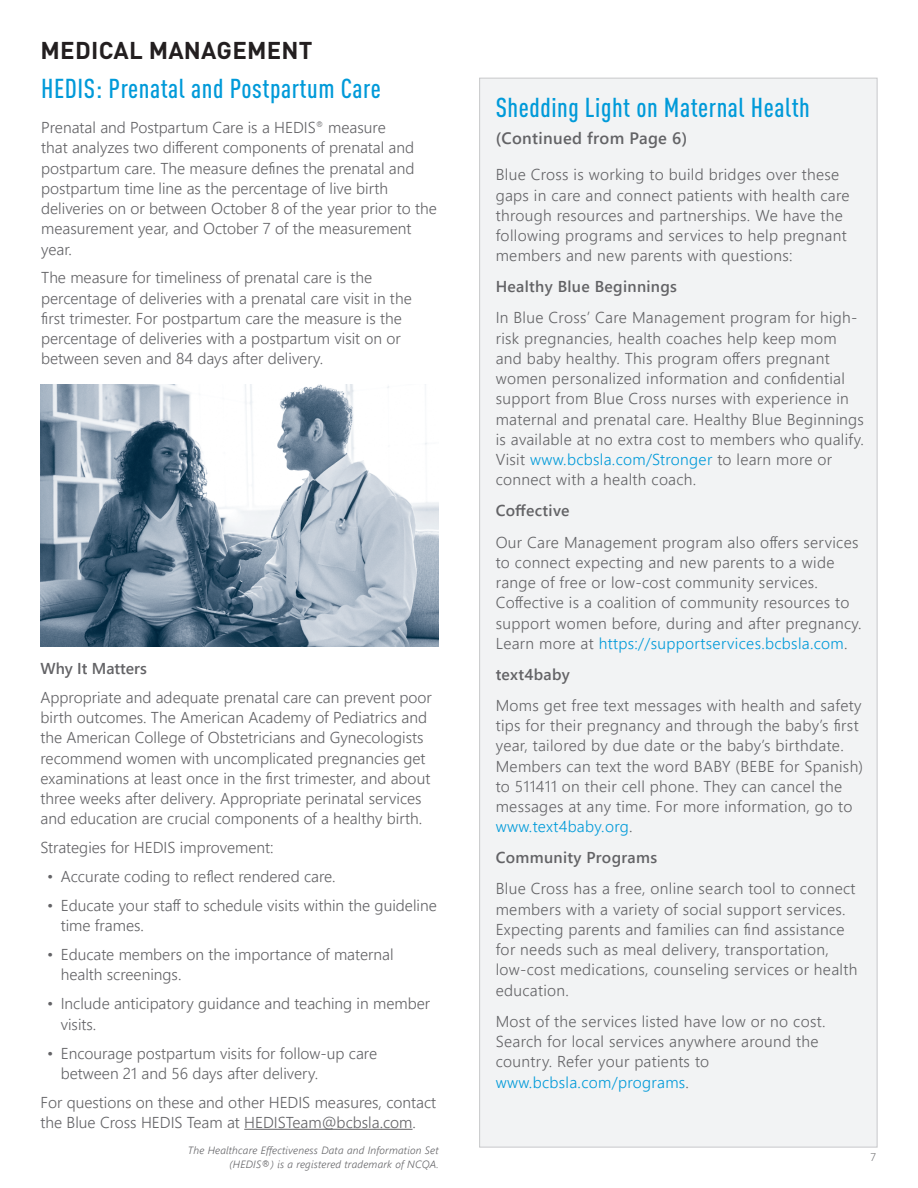
<style>
.page{position:relative;width:918px;height:1188px;background:#fff}
.page>*{position:absolute;margin:0;border:0;box-sizing:border-box;transform-origin:0 0}
.fine_print{font:500 condensed 27px "DINOT";letter-spacing:.02em;color:#009ad9}
.t1{font:700 24px "DINOT";letter-spacing:.01em;color:#231f20}
.fine_print-2{font:600 16.5px "Segoe UI";letter-spacing:.02em;color:#636366}
.fine_print-3{font:300 15.75px/20.2px "Segoe UI";letter-spacing:.01em;color:#636366}
.fine_print-4{font:600 15.75px "Segoe UI";letter-spacing:.02em;color:#636366}
.fine_print-5{font:600 15.75px "Segoe UI";color:#636366}
.fine_print-6{font:italic 300 10.5px/13.5px "Segoe UI";letter-spacing:.02em;color:#636366;text-align:right}
.t2{font:100 10.5px "Atlas Grotesk";color:#636366}
.s1{color:#009ad9}
</style>
<div class="page">
<div style="left:479px;top:78px;width:399px;height:1070px;background:#f2f3f4;border:1px solid #c7c8ca"></div>
<hr style="left:244px;top:1129px;width:169px;height:1px;background:#636366">
<img style="left:40px;top:385px;width:399px;height:261px">
<p class="t1" style="left:41px;top:34px;width:274px">MEDICAL MANAGEMENT</p>
<p class="fine_print" style="left:41px;top:73px;width:341px">HEDIS: Prenatal and Postpartum Care</p>
<p class="fine_print-3" style="left:41px;top:116px;width:397px">Prenatal and Postpartum Care is a HEDIS<sup>®</sup> measure<br>that analyzes two different components of prenatal and postpartum care. The measure defines the prenatal and postpartum time line as the percentage of live birth deliveries on or between October 8 of the year prior to the measurement year, and October 7 of the measurement year.</p>
<p class="fine_print-3" style="left:41px;top:266px;width:372px">The measure for timeliness of prenatal care is the percentage of deliveries with a prenatal care visit in the first trimester. For postpartum care the measure is the percentage of deliveries with a postpartum visit on or between seven and 84 days after delivery.</p>
<p class="fine_print-5" style="left:40px;top:654px;width:108px">Why It Matters</p>
<p class="fine_print-3" style="left:40px;top:686px;width:393px">Appropriate and adequate prenatal care can prevent poor birth outcomes. The American Academy of Pediatrics and the American College of Obstetricians and Gynecologists recommend women with uncomplicated pregnancies get examinations at least once in the first trimester, and about three weeks after delivery. Appropriate perinatal services and education are crucial components of a healthy birth.</p>
<p class="fine_print-3" style="left:40px;top:836px;width:235px">Strategies for HEDIS improvement:</p>
<p class="fine_print-3" style="left:47px;top:865px;width:290px">• Accurate coding to reflect rendered care.</p>
<p class="fine_print-3" style="left:61px;top:894px;width:378px;text-indent:-14px">• Educate your staff to schedule visits within the guideline time frames.</p>
<p class="fine_print-3" style="left:61px;top:943px;width:334px;text-indent:-14px">• Educate members on the importance of maternal health screenings.</p>
<p class="fine_print-3" style="left:61px;top:992px;width:371px;text-indent:-14px">• Include anticipatory guidance and teaching in member visits.</p>
<p class="fine_print-3" style="left:61px;top:1041px;width:318px;text-indent:-14px">• Encourage postpartum visits for follow-up care between 21 and 56 days after delivery.</p>
<p class="fine_print-3" style="left:40px;top:1090px;width:397px">For questions on these and other HEDIS measures, contact the Blue Cross HEDIS Team at HEDISTeam@bcbsla.com.</p>
<p class="fine_print-6" style="left:188px;top:1142px;width:252px">The Healthcare Effectiveness Data and Information Set (HEDIS®) is a registered trademark of NCQA.</p>
<p class="fine_print" style="left:496px;top:92px;width:316px">Shedding Light on Maternal Health</p>
<p class="fine_print-2" style="left:496px;top:123px;width:193px">(Continued from Page 6)</p>
<p class="fine_print-3" style="left:496px;top:163px;width:355px">Blue Cross is working to build bridges over these gaps in care and connect patients with health care through resources and partnerships. We have the following programs and services to help pregnant members and new parents with questions:</p>
<p class="fine_print-4" style="left:496px;top:272px;width:183px">Healthy Blue Beginnings</p>
<p class="fine_print-3" style="left:496px;top:306px;width:370px">In Blue Cross’ Care Management program for high&shy;risk pregnancies, health coaches help keep mom and baby healthy. This program offers pregnant women personalized information and confidential support from Blue Cross nurses with experience in maternal and prenatal care. Healthy Blue Beginnings is available at no extra cost to members who qualify.<br>Visit <span class="s1">www.bcbsla.com/Stronger</span> to learn more or connect with a health coach.</p>
<p class="fine_print-4" style="left:496px;top:496px;width:75px">Coffective</p>
<p class="fine_print-3" style="left:496px;top:530px;width:367px">Our Care Management program also offers services to connect expecting and new parents to a wide range of free or low-cost community services.<br>Coffective is a coalition of community resources to support women before, during and after pregnancy.<br>Learn more at <span class="s1">https://supportservices.bcbsla.com</span>.</p>
<p class="fine_print-4" style="left:496px;top:659px;width:76px">text4baby</p>
<p class="fine_print-3" style="left:496px;top:694px;width:369px">Moms get free text messages with health and safety tips for their pregnancy and through the baby’s first year, tailored by due date or the baby’s birthdate.<br>Members can text the word BABY (BEBE for Spanish) to 511411 on their cell phone. They can cancel the messages at any time. For more information, go to <span class="s1">www.text4baby.org</span>.</p>
<p class="fine_print-4" style="left:496px;top:843px;width:163px">Community Programs</p>
<p class="fine_print-3" style="left:496px;top:877px;width:363px">Blue Cross has a free, online search tool to connect members with a variety of social support services.<br>Expecting parents and families can find assistance for needs such as meal delivery, transportation, low-cost medications, counseling services or health education.</p>
<p class="fine_print-3" style="left:496px;top:1010px;width:331px">Most of the services listed have low or no cost.<br>Search for local services anywhere around the country. Refer your patients to <span class="s1">www.bcbsla.com/programs</span>.</p>
<p class="t2" style="left:870px;top:1149px;width:7px">7</p>
</div>
